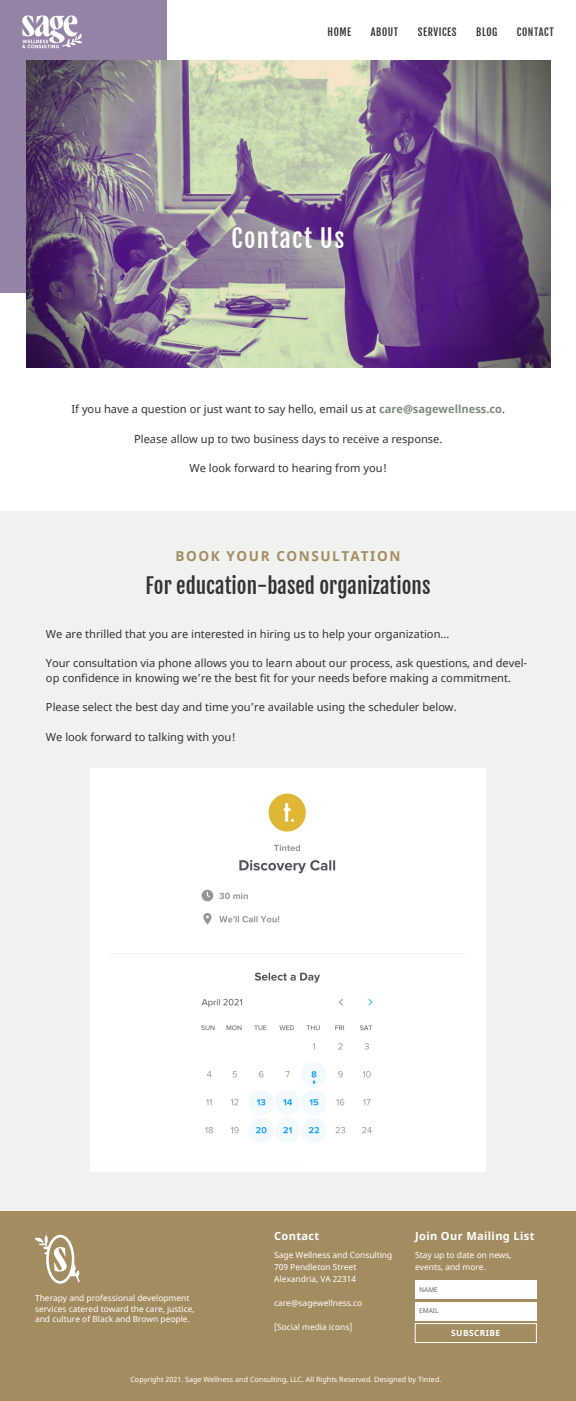
<style>
.page{position:relative;width:576px;height:1401px;background:#fff}
.page>*{position:absolute;margin:0;border:0;box-sizing:border-box;transform-origin:0 0}
.t1{font:24.6px "Fjalla One";letter-spacing:.055em;color:#fff}
.t2{font:21px "Fjalla One";color:#333}
.t3{font:700 13.71px "Noto Sans";letter-spacing:.12em;color:#a38c5f}
.t4{font:11.1px/14.7px "Noto Sans";color:#333}
.t5{font:700 11.1px "Noto Sans";letter-spacing:.03em;color:#fff}
.t6{font:10.2px "Fjalla One";letter-spacing:.055em;color:#333}
.t7{font:8.4px/12px "Noto Sans";color:#fff}
.t8{font:700 8.4px "Noto Sans";letter-spacing:.05em;color:#fff}
.t9{font:7.2px "Noto Sans";color:#fff}
.t10{font:6.6px "Noto Sans";color:#666}
.s1{font-weight:700;color:#7f897c}
</style>
<div class="page">
<div style="left:0;top:0;width:167px;height:293px;background:#9583a5"></div>
<img style="left:26px;top:61px;width:524px;height:306px">
<svg style="left:22px;top:15px;width:60px;height:33px"></svg>
<div style="left:0;top:1208px;width:575px;height:193px;background:#a38c5f"></div>
<svg style="left:35px;top:1235px;width:45px;height:49px"></svg>
<div style="left:415px;top:1280px;width:121px;height:19px;background:#fff"></div>
<div style="left:415px;top:1302px;width:121px;height:19px;background:#fff"></div>
<div style="left:415px;top:1323px;width:122px;height:20px;border:1px solid #fff"></div>
<div style="left:0;top:511px;width:576px;height:700px;background:#f1f1f0"></div>
<div style="left:91px;top:769px;width:394px;height:402px;background:#fff"></div>
<p class="t6" style="left:328px;top:26px;width:25px">HOME</p>
<p class="t6" style="left:371px;top:26px;width:29px">ABOUT</p>
<p class="t6" style="left:418px;top:26px;width:40px">SERVICES</p>
<p class="t6" style="left:476px;top:26px;width:23px">BLOG</p>
<p class="t6" style="left:517px;top:26px;width:38px">CONTACT</p>
<h1 class="t1" style="left:232px;top:223px;width:114px">Contact Us</h1>
<p class="t4" style="left:72px;top:402px;width:435px">If you have a question or just want to say hello, email us at <span class="s1">care@sagewellness.co</span>.</p>
<p class="t4" style="left:134px;top:432px;width:310px">Please allow up to two business days to receive a response.</p>
<p class="t4" style="left:190px;top:461px;width:199px">We look forward to hearing from you!</p>
<p class="t3" style="left:175px;top:546px;width:227px">BOOK YOUR CONSULTATION</p>
<h2 class="t2" style="left:145px;top:573px;width:287px">For education-based organizations</h2>
<p class="t4" style="left:46px;top:627px;width:405px">We are thrilled that you are interested in hiring us to help your organization...</p>
<p class="t4" style="left:46px;top:656px;width:483px">Your consultation via phone allows you to learn about our process, ask questions, and devel&shy;op confidence in knowing we’re the best fit for your needs before making a commitment.</p>
<p class="t4" style="left:46px;top:700px;width:412px">Please select the best day and time you’re available using the scheduler below.</p>
<p class="t4" style="left:46px;top:730px;width:191px">We look forward to talking with you!</p>
<p class="t7" style="left:35px;top:1293px;width:161px;line-height:10.5px">Therapy and professional development services catered toward the care, justice, and culture of Black and Brown people.</p>
<p class="t5" style="left:274px;top:1228px;width:47px">Contact</p>
<p class="t7" style="left:274px;top:1249px;width:120px">Sage Wellness and Consulting<br>709 Pendleton Street<br>Alexandria, VA 22314</p>
<p class="t7" style="left:274px;top:1297px;width:89px">care@sagewellness.co</p>
<p class="t7" style="left:274px;top:1321px;width:80px">[Social media icons]</p>
<p class="t5" style="left:415px;top:1228px;width:121px">Join Our Mailing List</p>
<p class="t7" style="left:415px;top:1249px;width:98px">Stay up to date on news, events, and more.</p>
<p class="t10" style="left:419px;top:1285px;width:20px">NAME</p>
<p class="t10" style="left:419px;top:1306px;width:21px">EMAIL</p>
<p class="t8" style="left:451px;top:1327px;width:51px">SUBSCRIBE</p>
<p class="t9" style="left:130px;top:1375px;width:312px">Copyright 2021. Sage Wellness and Consulting, LLC. All Rights Reserved. Designed by Tinted.</p>
</div>
